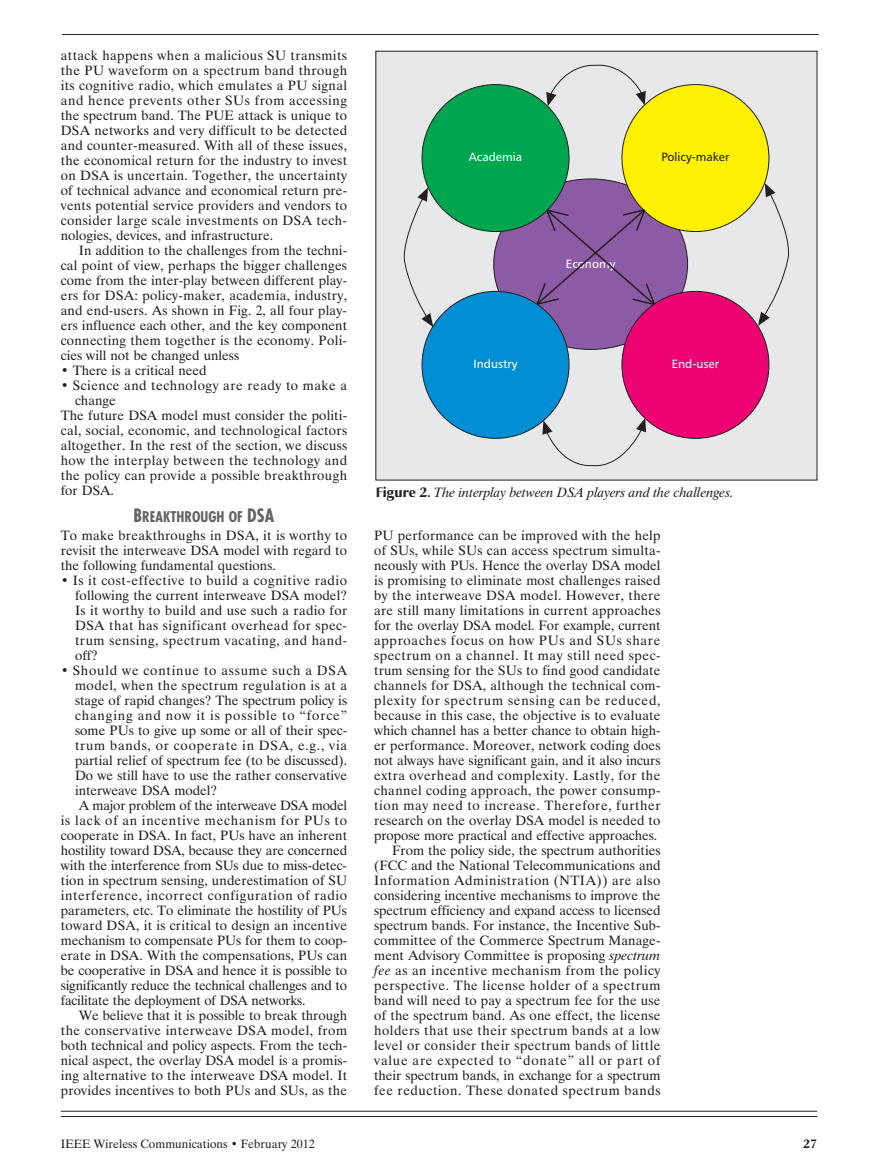
<style>
.page{position:relative;width:878px;height:1175px;background:#fff}
.page>*{position:absolute;margin:0;border:0;box-sizing:border-box;transform-origin:0 0}
.t1{font:700 condensed 14.4px "Futura";color:#636366}
.t2{font:13.5px/15px "Dutch 801 BT";letter-spacing:.01em;color:#231f20;text-align:justify}
.t3{font:13.5px "Dutch 801 BT";letter-spacing:-.015em;color:#231f20}
.t4{font:13.5px "Dutch 801 BT";letter-spacing:.035em;color:#231f20}
.t5{font:13.5px "Dutch 801 BT";letter-spacing:.06em;color:#231f20}
.t6{font:italic 13.5px "Dutch 801 BT";color:#231f20}
.t7{font:13.5px "Dutch 801 BT";letter-spacing:.045em;color:#231f20}
.t8{font:13.5px "Dutch 801 BT";letter-spacing:.04em;color:#231f20}
.t9{font:13.5px "Dutch 801 BT";letter-spacing:.065em;color:#231f20}
.t10{font:13.5px "Dutch 801 BT";letter-spacing:.055em;color:#231f20}
.t11{font:12px "Dutch 801 BT";color:#231f20}
.t12{font:12px "Humanist 777 BT Roman B";color:#fff}
.t13{font:12px "Humanist 777 BT Roman B";color:#231f20}
.t14{font:700 12px "Christiana";color:#231f20}
.s1{font-size:18px}
.s2{font-family:"Christiana";font-weight:700;font-style:normal}
.s3{font-style:italic}
</style>
<div class="page">
<hr style="left:62px;top:34px;width:756px;height:1px;background:#231f20">
<hr style="left:61px;top:1116px;width:756px;height:1px;background:#231f20">
<hr style="left:61px;top:1110px;width:756px;height:1px;background:#231f20">
<div style="left:376px;top:51px;width:441px;height:429px;background:#e7e8e9"></div>
<div style="left:493px;top:179px;width:194px;height:170px;background:#8d5ba6;border-radius:50%"></div>
<div style="left:422px;top:85px;width:147px;height:146px;background:#00a54f;border-radius:50%"></div>
<div style="left:622px;top:85px;width:147px;height:146px;background:#fff101;border-radius:50%"></div>
<div style="left:422px;top:291px;width:147px;height:147px;background:#008fd5;border-radius:50%"></div>
<div style="left:622px;top:291px;width:147px;height:147px;background:#ed0372;border-radius:50%"></div>
<svg style="left:535px;top:208px;width:121px;height:98px"></svg>
<svg style="left:758px;top:183px;width:32px;height:143px"></svg>
<svg style="left:403px;top:187px;width:30px;height:140px"></svg>
<svg style="left:546px;top:64px;width:99px;height:42px"></svg>
<svg style="left:542px;top:418px;width:104px;height:48px"></svg>
<p class="t2" style="left:61px;top:48px;width:288px">attack happens when a malicious SU transmits the PU waveform on a spectrum band through its cognitive radio, which emulates a PU signal and hence prevents other SUs from accessing the spectrum band. The PUE attack is unique to DSA networks and very difficult to be detected and counter-measured. With all of these issues, the economical return for the industry to invest on DSA is uncertain. Together, the uncertainty of technical advance and economical return pre&shy;vents potential service providers and vendors to consider large scale investments on DSA tech&shy;nologies, devices, and infrastructure.</p>
<p class="t2" style="left:61px;top:243px;width:288px;text-indent:18px">In addition to the challenges from the techni&shy;cal point of view, perhaps the bigger challenges come from the inter-play between different play&shy;ers for DSA: policy-maker, academia, industry, and end-users. As shown in Fig. 2, all four play&shy;ers influence each other, and the key component connecting them together is the economy. Poli&shy;cies will not be changed unless</p>
<p class="t2" style="left:61px;top:363px;width:147px">• There is a critical need</p>
<p class="t8" style="left:61px;top:377px;width:288px">• Science and technology are ready to make a</p>
<p class="t2" style="left:75px;top:393px;width:42px">change</p>
<p class="t2" style="left:61px;top:408px;width:288px">The future DSA model must consider the politi-</p>
<p class="t2" style="left:61px;top:423px;width:288px">cal, social, economic, and technological factors</p>
<p class="t2" style="left:61px;top:438px;width:288px">altogether. In the rest of the section, we discuss</p>
<p class="t4" style="left:61px;top:452px;width:288px">how the interplay between the technology and</p>
<p class="t2" style="left:61px;top:468px;width:288px">the policy can provide a possible breakthrough</p>
<p class="t2" style="left:61px;top:483px;width:55px">for DSA.</p>
<p class="t1" style="left:134px;top:507px;width:142px"><span class="s1">B</span>REAKTHROUGH OF <span class="s1">DSA</span></p>
<p class="t2" style="left:61px;top:528px;width:288px">To make breakthroughs in DSA, it is worthy to revisit the interweave DSA model with regard to the following fundamental questions.</p>
<p class="t2" style="left:75px;top:573px;width:274px;text-indent:-14px">• Is it cost-effective to build a cognitive radio following the current interweave DSA model?<br>Is it worthy to build and use such a radio for DSA that has significant overhead for spec&shy;trum sensing, spectrum vacating, and hand&shy;off?</p>
<p class="t5" style="left:61px;top:662px;width:288px">• Should we continue to assume such a DSA</p>
<p class="t4" style="left:75px;top:677px;width:273px">model, when the spectrum regulation is at a</p>
<p class="t2" style="left:75px;top:693px;width:273px">stage of rapid changes? The spectrum policy is</p>
<p class="t9" style="left:75px;top:707px;width:273px">changing and now it is possible to “force”</p>
<p class="t2" style="left:75px;top:723px;width:274px">some PUs to give up some or all of their spec-</p>
<p class="t10" style="left:75px;top:737px;width:273px">trum bands, or cooperate in DSA, e.g., via</p>
<p class="t2" style="left:75px;top:753px;width:273px">partial relief of spectrum fee (to be discussed).</p>
<p class="t2" style="left:75px;top:768px;width:273px">Do we still have to use the rather conservative</p>
<p class="t2" style="left:75px;top:783px;width:144px">interweave DSA model?</p>
<p class="t3" style="left:79px;top:797px;width:270px">A major problem of the interweave DSA model</p>
<p class="t5" style="left:61px;top:812px;width:288px">is lack of an incentive mechanism for PUs to</p>
<p class="t2" style="left:61px;top:828px;width:288px">cooperate in DSA. In fact, PUs have an inherent</p>
<p class="t2" style="left:61px;top:843px;width:288px">hostility toward DSA, because they are concerned</p>
<p class="t2" style="left:61px;top:858px;width:288px">with the interference from SUs due to miss-detec-</p>
<p class="t2" style="left:61px;top:873px;width:288px">tion in spectrum sensing, underestimation of SU</p>
<p class="t7" style="left:61px;top:887px;width:288px">interference, incorrect configuration of radio</p>
<p class="t2" style="left:61px;top:903px;width:288px">parameters, etc. To eliminate the hostility of PUs</p>
<p class="t2" style="left:61px;top:918px;width:288px">toward DSA, it is critical to design an incentive</p>
<p class="t2" style="left:61px;top:933px;width:288px">mechanism to compensate PUs for them to coop-</p>
<p class="t2" style="left:61px;top:948px;width:288px">erate in DSA. With the compensations, PUs can</p>
<p class="t2" style="left:61px;top:963px;width:288px">be cooperative in DSA and hence it is possible to</p>
<p class="t3" style="left:61px;top:977px;width:288px">significantly reduce the technical challenges and to</p>
<p class="t3" style="left:61px;top:992px;width:246px">facilitate the deployment of DSA networks.</p>
<p class="t2" style="left:79px;top:1008px;width:270px">We believe that it is possible to break through</p>
<p class="t4" style="left:61px;top:1022px;width:288px">the conservative interweave DSA model, from</p>
<p class="t2" style="left:61px;top:1038px;width:288px">both technical and policy aspects. From the tech-</p>
<p class="t2" style="left:61px;top:1053px;width:288px">nical aspect, the overlay DSA model is a promis-</p>
<p class="t2" style="left:61px;top:1068px;width:288px">ing alternative to the interweave DSA model. It</p>
<p class="t2" style="left:61px;top:1083px;width:288px">provides incentives to both PUs and SUs, as the</p>
<p class="t12" style="left:469px;top:150px;width:55px">Academia</p>
<p class="t12" style="left:566px;top:256px;width:51px">Economy</p>
<p class="t13" style="left:661px;top:150px;width:69px">Policy-maker</p>
<p class="t12" style="left:473px;top:356px;width:45px">Industry</p>
<p class="t12" style="left:671px;top:356px;width:49px">End-user</p>
<p class="t6" style="left:375px;top:483px;width:359px"><span class="s2">Figure 2.</span> The interplay between DSA players and the challenges.</p>
<p class="t2" style="left:374px;top:528px;width:288px;text-align:right">PU performance can be improved with the help of SUs, while SUs can access spectrum simulta&shy;neously with PUs. Hence the overlay DSA model is promising to eliminate most challenges raised by the interweave DSA model. However, there are still many limitations in current approaches for the overlay DSA model. For example, current approaches focus on how PUs and SUs share spectrum on a channel. It may still need spec&shy;trum sensing for the SUs to find good candidate channels for DSA, although the technical com&shy;plexity for spectrum sensing can be reduced, because in this case, the objective is to evaluate which channel has a better chance to obtain high&shy;er performance. Moreover, network coding does not always have significant gain, and it also incurs extra overhead and complexity. Lastly, for the channel coding approach, the power consump&shy;tion may need to increase. Therefore, further research on the overlay DSA model is needed to propose more practical and effective approaches.<br>From the policy side, the spectrum authorities (FCC and the National Telecommunications and Information Administration (NTIA)) are also considering incentive mechanisms to improve the spectrum efficiency and expand access to licensed spectrum bands. For instance, the Incentive Sub&shy;committee of the Commerce Spectrum Manage&shy;ment Advisory Committee is proposing <span class="s3">spectrum fee</span> as an incentive mechanism from the policy perspective. The license holder of a spectrum band will need to pay a spectrum fee for the use of the spectrum band. As one effect, the license holders that use their spectrum bands at a low level or consider their spectrum bands of little value are expected to “donate” all or part of their spectrum bands, in exchange for a spectrum fee reduction. These donated spectrum bands</p>
<p class="t11" style="left:61px;top:1136px;width:255px">IEEE Wireless Communications • February 2012</p>
<p class="t14" style="left:803px;top:1136px;width:15px">27</p>
</div>
